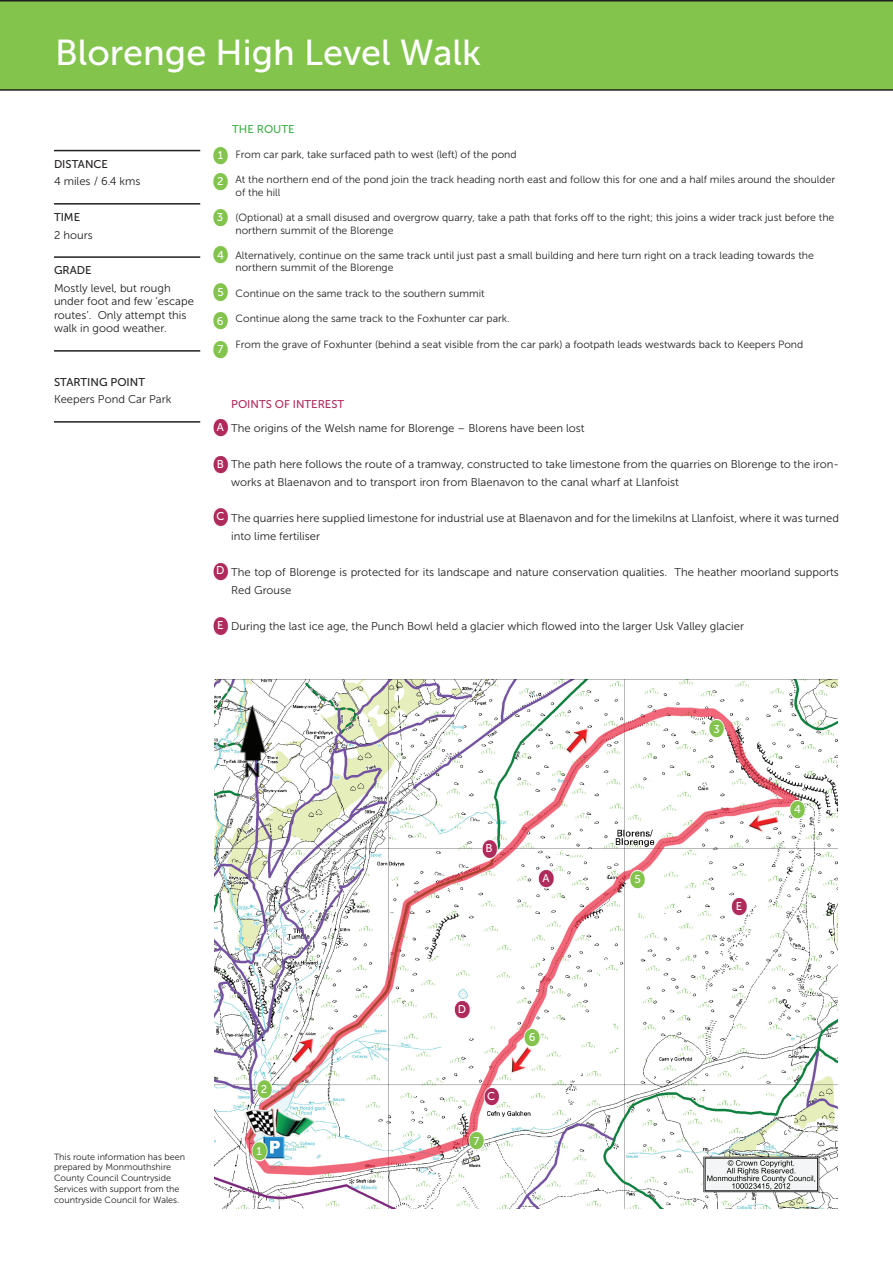
<style>
.page{position:relative;width:893px;height:1263px;background:#fff}
.page>*{position:absolute;margin:0;border:0;box-sizing:border-box;transform-origin:0 0}
.t1{font:36px "Museo Sans 500";color:#fff}
.t2{font:11.25px/18px "Museo Sans 300";color:#231f20}
.t3{font:11.25px "Museo Sans 500";color:#231f20}
.t4{font:11.25px "Museo Sans 500";color:#fff}
.t5{font:11.25px "Museo Sans 500";color:#ae2b5c}
.t6{font:11.25px "Museo Sans 500";color:#40ae49}
.t7{font:10.5px/12.6px "Museo Sans 300";color:#231f20}
.t8{font:9px/10.8px "Museo Sans 300";color:#231f20}
</style>
<div class="page">
<div style="left:0;top:0;width:893px;height:91px;background:#82c44c"></div>
<hr style="left:54px;top:150px;width:146px;height:1px;background:#231f20">
<hr style="left:54px;top:203px;width:146px;height:2px;background:#231f20">
<hr style="left:54px;top:256px;width:146px;height:2px;background:#231f20">
<hr style="left:54px;top:350px;width:146px;height:2px;background:#231f20">
<hr style="left:54px;top:421px;width:146px;height:2px;background:#231f20">
<img style="left:213px;top:146px;width:15px;height:19px">
<img style="left:213px;top:172px;width:15px;height:19px">
<img style="left:213px;top:208px;width:15px;height:19px">
<img style="left:213px;top:245px;width:15px;height:19px">
<img style="left:213px;top:283px;width:15px;height:19px">
<img style="left:213px;top:311px;width:15px;height:19px">
<img style="left:213px;top:340px;width:15px;height:19px">
<img style="left:213px;top:508px;width:15px;height:18px">
<img style="left:213px;top:419px;width:15px;height:18px">
<img style="left:213px;top:456px;width:15px;height:18px">
<img style="left:213px;top:563px;width:15px;height:18px">
<img style="left:213px;top:617px;width:15px;height:18px">
<img style="left:214px;top:680px;width:623px;height:529px">
<img style="left:248px;top:1139px;width:22px;height:22px">
<img style="left:253px;top:1077px;width:22px;height:23px">
<img style="left:705px;top:717px;width:22px;height:22px">
<img style="left:786px;top:798px;width:22px;height:22px">
<img style="left:626px;top:868px;width:22px;height:22px">
<img style="left:520px;top:1026px;width:23px;height:22px">
<img style="left:465px;top:1129px;width:22px;height:22px">
<img style="left:480px;top:1086px;width:22px;height:22px">
<img style="left:534px;top:868px;width:23px;height:22px">
<img style="left:478px;top:838px;width:22px;height:23px">
<img style="left:450px;top:999px;width:23px;height:22px">
<img style="left:727px;top:896px;width:23px;height:22px">
<h1 class="t1" style="left:55px;top:33px;width:427px">Blorenge High Level Walk</h1>
<p class="t3" style="left:54px;top:158px;width:56px">DISTANCE</p>
<p class="t2" style="left:54px;top:173px;width:88px">4 miles / 6.4 kms</p>
<p class="t3" style="left:54px;top:211px;width:28px">TIME</p>
<p class="t2" style="left:54px;top:226px;width:40px">2 hours</p>
<p class="t3" style="left:54px;top:264px;width:39px">GRADE</p>
<p class="t2" style="left:54px;top:281px;width:141px;line-height:13.5px">Mostly level, but rough under foot and few ‘escape routes’. Only attempt this walk in good weather.</p>
<p class="t3" style="left:54px;top:376px;width:93px">STARTING POINT</p>
<p class="t2" style="left:54px;top:391px;width:119px">Keepers Pond Car Park</p>
<p class="t4" style="left:218px;top:149px;width:7px">1</p>
<p class="t4" style="left:217px;top:175px;width:8px">2</p>
<p class="t4" style="left:217px;top:211px;width:8px">3</p>
<p class="t4" style="left:217px;top:248px;width:8px">4</p>
<p class="t4" style="left:217px;top:286px;width:8px">5</p>
<p class="t4" style="left:217px;top:315px;width:8px">6</p>
<p class="t4" style="left:217px;top:343px;width:7px">7</p>
<p class="t6" style="left:232px;top:123px;width:64px">THE ROUTE</p>
<p class="t7" style="left:235px;top:148px;width:283px">From car park, take surfaced path to west (left) of the pond</p>
<p class="t7" style="left:235px;top:173px;width:601px">At the northern end of the pond join the track heading north east and follow this for one and a half miles around the shoulder of the hill</p>
<p class="t7" style="left:235px;top:211px;width:600px">(Optional) at a small disused and overgrow quarry, take a path that forks off to the right; this joins a wider track just before the northern summit of the Blorenge</p>
<p class="t7" style="left:235px;top:249px;width:580px">Alternatively, continue on the same track until just past a small building and here turn right on a track leading towards the northern summit of the Blorenge</p>
<p class="t7" style="left:235px;top:287px;width:251px">Continue on the same track to the southern summit</p>
<p class="t7" style="left:235px;top:312px;width:276px">Continue along the same track to the Foxhunter car park.</p>
<p class="t7" style="left:235px;top:338px;width:569px">From the grave of Foxhunter (behind a seat visible from the car park) a footpath leads westwards back to Keepers Pond</p>
<p class="t5" style="left:231px;top:398px;width:114px">POINTS OF INTEREST</p>
<p class="t2" style="left:231px;top:419px;width:355px">The origins of the Welsh name for Blorenge – Blorens have been lost</p>
<p class="t2" style="left:231px;top:455px;width:609px">The path here follows the route of a tramway, constructed to take limestone from the quarries on Blorenge to the iron&shy;works at Blaenavon and to transport iron from Blaenavon to the canal wharf at Llanfoist</p>
<p class="t2" style="left:231px;top:509px;width:609px">The quarries here supplied limestone for industrial use at Blaenavon and for the limekilns at Llanfoist, where it was turned into lime fertiliser</p>
<p class="t2" style="left:231px;top:563px;width:609px">The top of Blorenge is protected for its landscape and nature conservation qualities. The heather moorland supports<br>Red Grouse</p>
<p class="t2" style="left:231px;top:617px;width:514px">During the last ice age, the Punch Bowl held a glacier which flowed into the larger Usk Valley glacier</p>
<p class="t4" style="left:217px;top:421px;width:9px">A</p>
<p class="t4" style="left:217px;top:457px;width:9px">B</p>
<p class="t4" style="left:216px;top:510px;width:10px">C</p>
<p class="t4" style="left:216px;top:564px;width:10px">D</p>
<p class="t4" style="left:217px;top:619px;width:8px">E</p>
<p class="t4" style="left:486px;top:842px;width:9px">B</p>
<p class="t4" style="left:542px;top:872px;width:9px">A</p>
<p class="t4" style="left:635px;top:873px;width:8px">5</p>
<p class="t4" style="left:714px;top:723px;width:8px">3</p>
<p class="t4" style="left:736px;top:900px;width:8px">E</p>
<p class="t4" style="left:794px;top:803px;width:8px">4</p>
<p class="t8" style="left:54px;top:1151px;width:132px">This route information has been prepared by Monmouthshire<br>County Council Countryside<br>Services with support from the countryside Council for Wales.</p>
<p class="t4" style="left:261px;top:1083px;width:8px">2</p>
<p class="t4" style="left:257px;top:1145px;width:7px">1</p>
<p class="t4" style="left:458px;top:1003px;width:10px">D</p>
<p class="t4" style="left:487px;top:1090px;width:10px">C</p>
<p class="t4" style="left:473px;top:1134px;width:7px">7</p>
<p class="t4" style="left:529px;top:1031px;width:8px">6</p>
</div>
